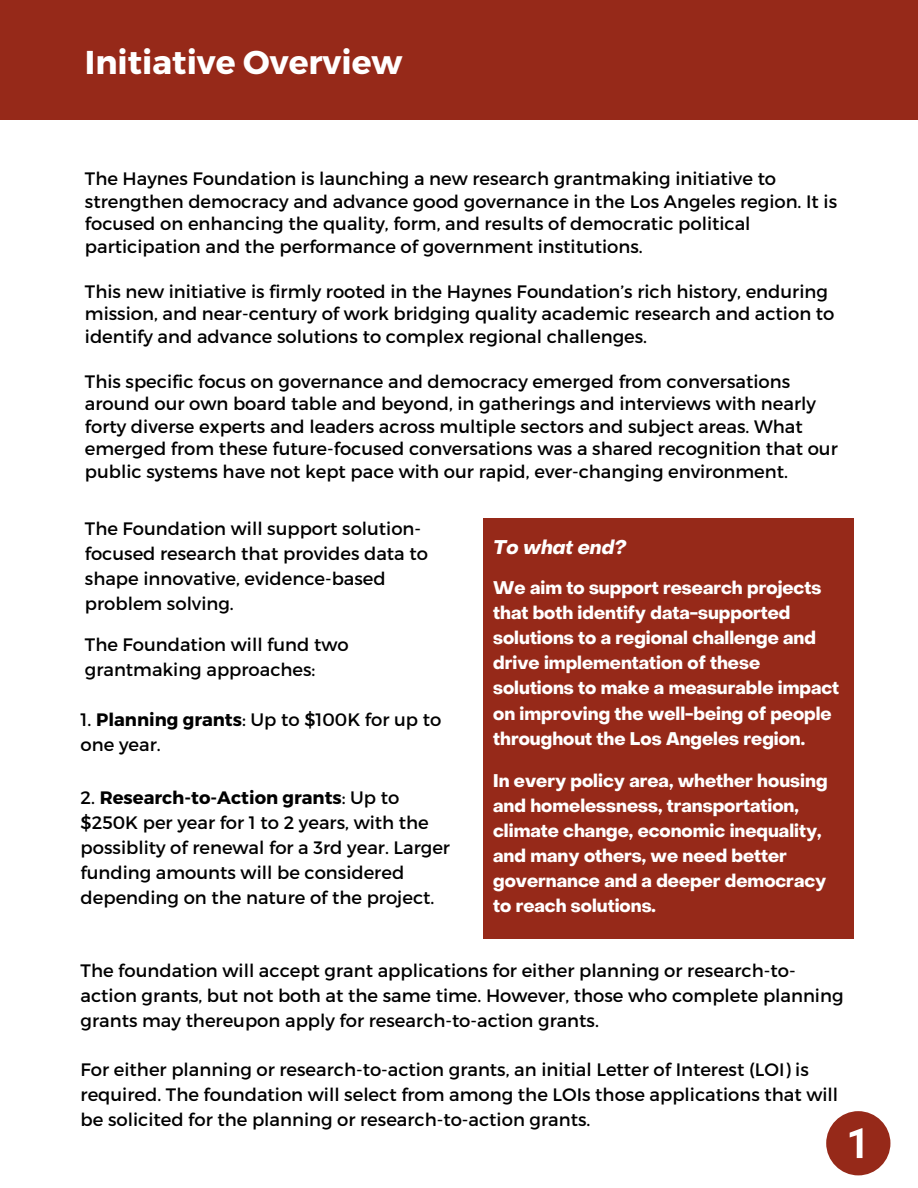
<style>
.page{position:relative;width:918px;height:1188px;background:#fff}
.page>*{position:absolute;margin:0;border:0;box-sizing:border-box;transform-origin:0 0}
.t1{font:700 33px "Montserrat";color:#fff}
.t2{font:italic 700 19.5px "Object Sans";color:#fff}
.t3{font:18px/22.5px "Montserrat";color:#000}
.t4{font:700 18px/25.2px "Object Sans";color:#fff}
.s1{font-weight:700}
</style>
<div class="page">
<div style="left:0;top:0;width:918px;height:120px;background:#962919"></div>
<div style="left:483px;top:518px;width:370px;height:421px;background:#962919"></div>
<svg style="left:826px;top:1111px;width:64px;height:64px"></svg>
<p class="t1" style="left:85px;top:41px;width:319px">Initiative Overview</p>
<p class="t3" style="left:85px;top:167px;width:754px">The Haynes Foundation is launching a new research grantmaking initiative to strengthen democracy and advance good governance in the Los Angeles region. It is focused on enhancing the quality, form, and results of democratic political participation and the performance of government institutions.</p>
<p class="t3" style="left:85px;top:279px;width:751px">This new initiative is firmly rooted in the Haynes Foundation’s rich history, enduring mission, and near-century of work bridging quality academic research and action to identify and advance solutions to complex regional challenges.</p>
<p class="t3" style="left:85px;top:369px;width:754px">This specific focus on governance and democracy emerged from conversations around our own board table and beyond, in gatherings and interviews with nearly forty diverse experts and leaders across multiple sectors and subject areas. What emerged from these future-focused conversations was a shared recognition that our public systems have not kept pace with our rapid, ever-changing environment.</p>
<p class="t3" style="left:85px;top:515px;width:345px;line-height:25px">The Foundation will support solution&shy;focused research that provides data to shape innovative, evidence-based problem solving.</p>
<p class="t3" style="left:85px;top:631px;width:265px;line-height:25px">The Foundation will fund two grantmaking approaches:</p>
<p class="t3" style="left:81px;top:706px;width:362px;line-height:25.2px">1. <span class="s1">Planning grants</span>: Up to $100K for up to one year.</p>
<p class="t3" style="left:81px;top:784px;width:371px;line-height:25.2px">2. <span class="s1">Research-to-Action grants</span>: Up to $250K per year for 1 to 2 years, with the possiblity of renewal for a 3rd year. Larger funding amounts will be considered depending on the nature of the project.</p>
<p class="t2" style="left:493px;top:539px;width:134px">To what end?</p>
<p class="t4" style="left:493px;top:577px;width:347px">We aim to support research projects that both identify data-supported solutions to a regional challenge and drive implementation of these solutions to make a measurable impact on improving the well-being of people throughout the Los Angeles region.</p>
<p class="t4" style="left:493px;top:769px;width:336px">In every policy area, whether housing and homelessness, transportation, climate change, economic inequality, and many others, we need better governance and a deeper democracy to reach solutions.</p>
<p class="t3" style="left:81px;top:957px;width:764px;line-height:24.8px">The foundation will accept grant applications for either planning or research-to&shy;action grants, but not both at the same time. However, those who complete planning grants may thereupon apply for research-to-action grants.</p>
<p class="t3" style="left:81px;top:1056px;width:759px;line-height:24.8px">For either planning or research-to-action grants, an initial Letter of Interest (LOI) is required. The foundation will select from among the LOIs those applications that will be solicited for the planning or research-to-action grants.</p>
</div>
